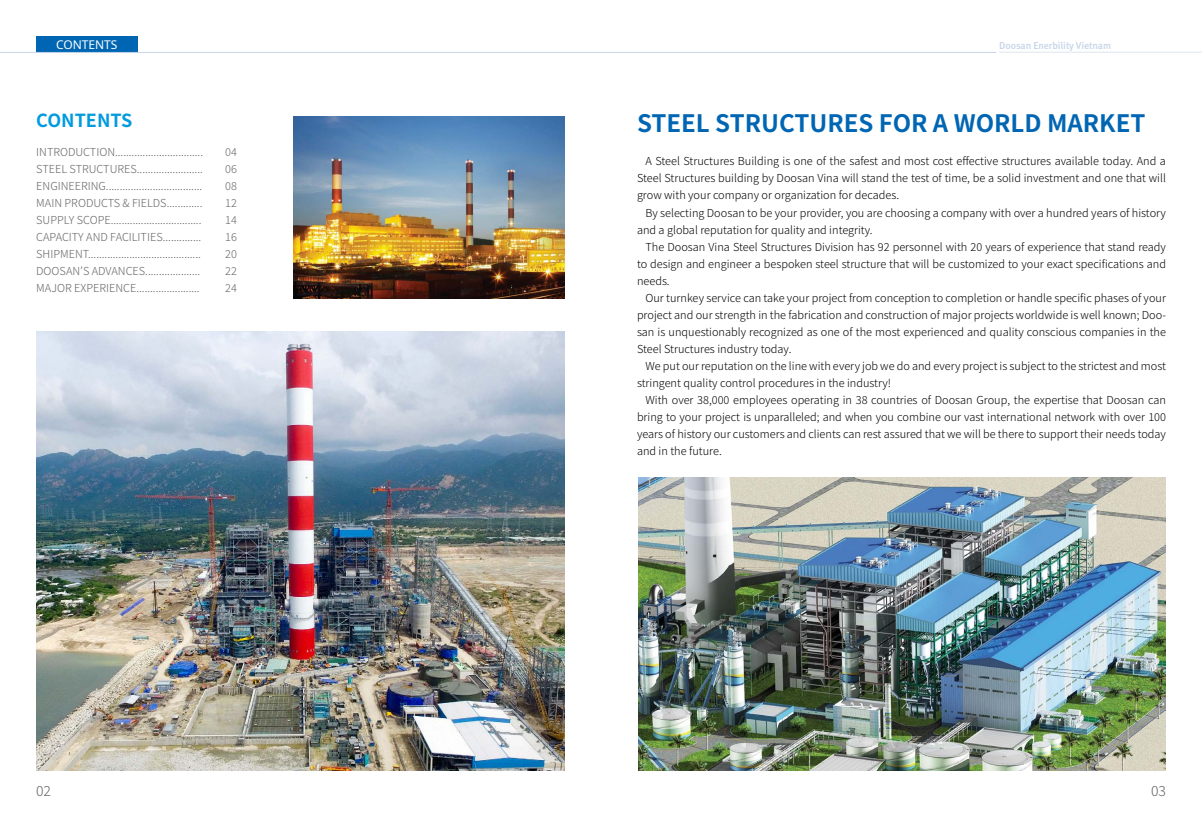
<style>
.page{position:relative;width:1202px;height:834px;background:#fff}
.page>*{position:absolute;margin:0;border:0;box-sizing:border-box;transform-origin:0 0}
.t1{font:700 24px "Noto Sans KR";color:#0066b3}
.t2{font:700 18px "Noto Sans KR";color:#009bde}
.t3{font:300 14px "Noto Sans KR";color:#636466}
.t4{font:12px "Noto Sans";color:#fff}
.t5{font:300 11px/17px "Noto Sans KR";color:#000;text-align:justify}
.t6{font:300 11px/17px "Noto Sans KR";color:#636466}
.t7{font:500 10px "Meta Pro";letter-spacing:-.01em;color:#c5d5e8}
</style>
<div class="page">
<img style="left:36px;top:332px;width:529px;height:438px">
<div style="left:36px;top:36px;width:101px;height:17px;background:#0066b3"></div>
<img style="left:638px;top:477px;width:528px;height:293px">
<hr style="left:0;top:52px;width:996px;height:1px;background:#c5d5e8">
<hr style="left:999px;top:52px;width:203px;height:1px;background:#c5d5e8">
<img style="left:293px;top:116px;width:272px;height:182px">
<p class="t4" style="left:56px;top:36px;width:63px">CONTENTS</p>
<p class="t7" style="left:999px;top:39px;width:113px">Doosan Enerbility Vietnam</p>
<h2 class="t2" style="left:36px;top:110px;width:98px">CONTENTS</h2>
<h1 class="t1" style="left:637px;top:110px;width:510px">STEEL STRUCTURES FOR A WORLD MARKET</h1>
<p class="t6" style="left:36px;top:144px;width:168px">INTRODUCTION................................<br>STEEL STRUCTURES........................<br>ENGINEERING...................................<br>MAIN PRODUCTS &amp; FIELDS.............<br>SUPPLY SCOPE.................................<br>CAPACITY AND FACILITIES..............<br>SHIPMENT.........................................<br>DOOSAN’S ADVANCES....................<br>MAJOR EXPERIENCE.......................</p>
<p class="t6" style="left:225px;top:144px;width:13px;text-align:justify">04<br>06<br>08<br>12<br>14<br>16<br>20<br>22<br>24</p>
<p class="t5" style="left:637px;top:153px;width:530px;text-indent:9px">A Steel Structures Building is one of the safest and most cost effective structures available today. And a Steel Structures building by Doosan Vina will stand the test of time, be a solid investment and one that will grow with your company or organization for decades.</p>
<p class="t5" style="left:637px;top:204px;width:530px;text-indent:9px">By selecting Doosan to be your provider, you are choosing a company with over a hundred years of history and a global reputation for quality and integrity.</p>
<p class="t5" style="left:637px;top:238px;width:530px;text-indent:9px">The Doosan Vina Steel Structures Division has 92 personnel with 20 years of experience that stand ready to design and engineer a bespoken steel structure that will be customized to your exact specifications and needs.</p>
<p class="t5" style="left:637px;top:289px;width:530px;text-indent:9px">Our turnkey service can take your project from conception to completion or handle specific phases of your project and our strength in the fabrication and construction of major projects worldwide is well known; Doo&shy;san is unquestionably recognized as one of the most experienced and quality conscious companies in the Steel Structures industry today.</p>
<p class="t5" style="left:637px;top:357px;width:530px;text-indent:9px">We put our reputation on the line with every job we do and every project is subject to the strictest and most stringent quality control procedures in the industry!</p>
<p class="t5" style="left:637px;top:391px;width:530px;text-indent:9px">With over 38,000 employees operating in 38 countries of Doosan Group, the expertise that Doosan can bring to your project is unparalleled; and when you combine our vast international network with over 100 years of history our customers and clients can rest assured that we will be there to support their needs today and in the future.</p>
<p class="t3" style="left:36px;top:783px;width:16px">02</p>
<p class="t3" style="left:1151px;top:783px;width:16px">03</p>
</div>
